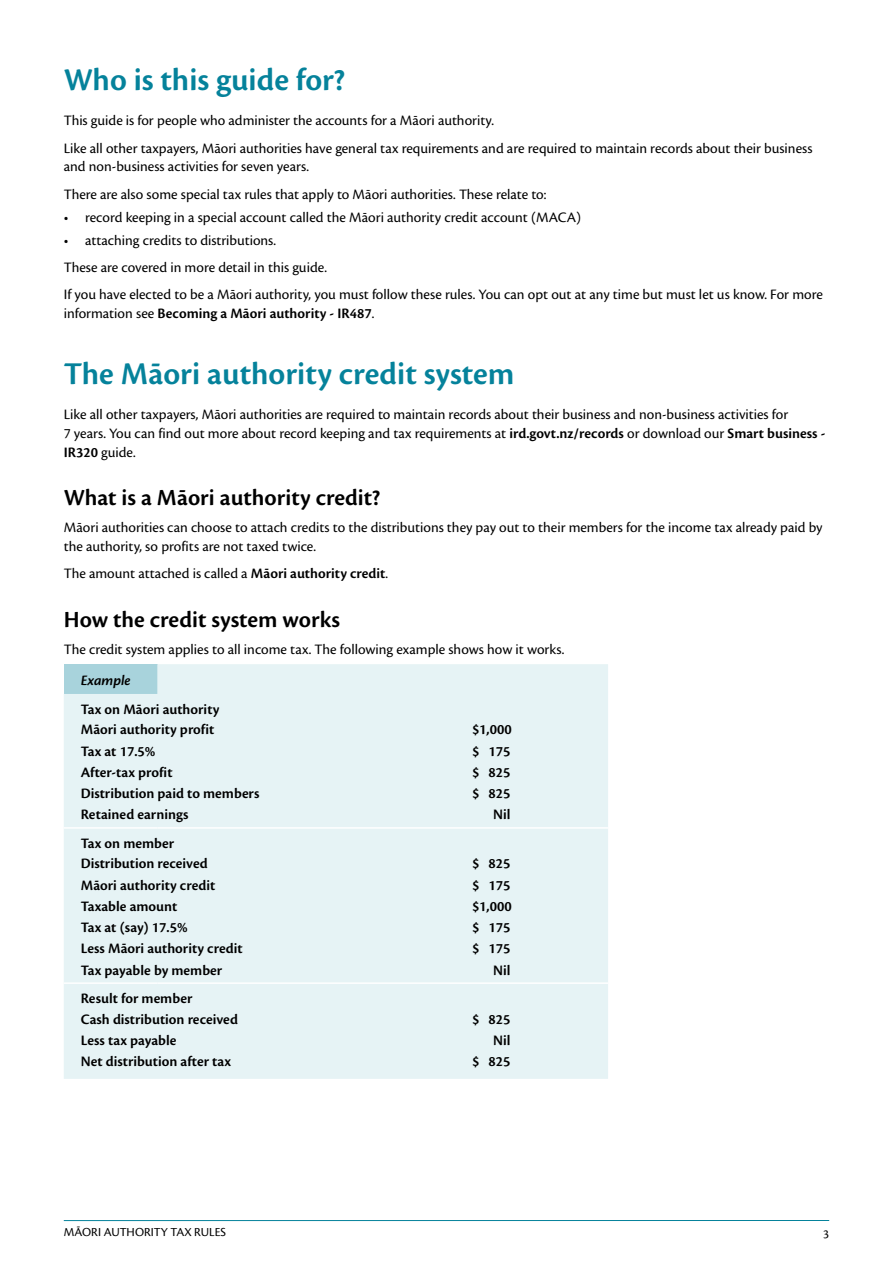
<style>
.page{position:relative;width:893px;height:1263px;background:#fff}
.page>*{position:absolute;margin:0;border:0;box-sizing:border-box;transform-origin:0 0}
.t1{font:600 33px "Cronos Pro";color:#05829b}
.t2{font:600 24px "Cronos Pro";color:#000}
.Body_Text_2mm{font:15px/18.8px "Cronos Pro";color:#000}
.Body_Text_1mm{font:600 15px "Cronos Pro";color:#000}
.Body_Text_1mm-2{font:15px "Cronos Pro";color:#000}
.Body_Text_0mm{font:italic 600 15px "Cronos Pro";color:#000}
.t3{font:12.75px "Cronos Pro";color:#000}
.s1{font-weight:600}
</style>
<div class="page">
<hr style="left:64px;top:1220px;width:765px;height:1px;background:#05829b">
<div style="left:64px;top:664px;width:544px;height:415px;background:#e6f3f5"></div>
<hr style="left:64px;top:827px;width:93px;height:2px;background:#fff">
<hr style="left:157px;top:827px;width:315px;height:2px;background:#fff">
<hr style="left:472px;top:827px;width:136px;height:2px;background:#fff">
<hr style="left:64px;top:982px;width:93px;height:2px;background:#fff">
<hr style="left:157px;top:982px;width:315px;height:2px;background:#fff">
<hr style="left:472px;top:982px;width:136px;height:2px;background:#fff">
<h1 class="t1" style="left:64px;top:60px;width:283px">Who is this guide for?</h1>
<p class="Body_Text_2mm" style="left:64px;top:111px;width:432px">This guide is for people who administer the accounts for a Māori authority.</p>
<p class="Body_Text_2mm" style="left:64px;top:139px;width:750px">Like all other taxpayers, Māori authorities have general tax requirements and are required to maintain records about their business and non-business activities for seven years.</p>
<p class="Body_Text_1mm-2" style="left:64px;top:185px;width:484px">There are also some special tax rules that apply to Māori authorities. These relate to:</p>
<p class="Body_Text_2mm" style="left:64px;top:208px;width:519px">• record keeping in a special account called the Māori authority credit account (MACA)</p>
<p class="Body_Text_2mm" style="left:64px;top:231px;width:214px">• attaching credits to distributions.</p>
<p class="Body_Text_2mm" style="left:64px;top:258px;width:265px">These are covered in more detail in this guide.</p>
<p class="Body_Text_2mm" style="left:64px;top:285px;width:761px">If you have elected to be a Māori authority, you must follow these rules. You can opt out at any time but must let us know. For more information see <span class="s1">Becoming a Māori authority - IR487</span>.</p>
<h1 class="t1" style="left:64px;top:354px;width:452px">The Māori authority credit system</h1>
<p class="Body_Text_2mm" style="left:64px;top:405px;width:763px">Like all other taxpayers, Māori authorities are required to maintain records about their business and non-business activities for<br>7 years. You can find out more about record keeping and tax requirements at <span class="s1">ird.govt.nz/records</span> or download our <span class="s1">Smart business -<br>IR320</span> guide.</p>
<h2 class="t2" style="left:64px;top:484px;width:318px">What is a Māori authority credit?</h2>
<p class="Body_Text_2mm" style="left:64px;top:518px;width:760px">Māori authorities can choose to attach credits to the distributions they pay out to their members for the income tax already paid by the authority, so profits are not taxed twice.</p>
<p class="Body_Text_2mm" style="left:64px;top:564px;width:326px">The amount attached is called a <span class="s1">Māori authority credit</span>.</p>
<h2 class="t2" style="left:64px;top:605px;width:278px">How the credit system works</h2>
<p class="Body_Text_1mm-2" style="left:64px;top:641px;width:502px">The credit system applies to all income tax. The following example shows how it works.</p>
<p class="Body_Text_0mm" style="left:81px;top:672px;width:51px">Example</p>
<p class="Body_Text_1mm" style="left:81px;top:701px;width:140px">Tax on Māori authority</p>
<p class="Body_Text_1mm" style="left:81px;top:721px;width:135px">Māori authority profit</p>
<p class="Body_Text_1mm" style="left:472px;top:721px;width:41px">$1,000</p>
<p class="Body_Text_1mm" style="left:81px;top:742px;width:76px">Tax at 17.5%</p>
<p class="Body_Text_1mm" style="left:472px;top:742px;width:40px">$ 175</p>
<p class="Body_Text_1mm" style="left:81px;top:764px;width:93px">After-tax profit</p>
<p class="Body_Text_1mm" style="left:472px;top:764px;width:40px">$ 825</p>
<p class="Body_Text_1mm" style="left:81px;top:785px;width:180px">Distribution paid to members</p>
<p class="Body_Text_1mm" style="left:472px;top:785px;width:40px">$ 825</p>
<p class="Body_Text_1mm" style="left:81px;top:806px;width:109px">Retained earnings</p>
<p class="Body_Text_1mm" style="left:493px;top:806px;width:19px">Nil</p>
<p class="Body_Text_1mm" style="left:81px;top:835px;width:95px">Tax on member</p>
<p class="Body_Text_1mm" style="left:81px;top:855px;width:129px">Distribution received</p>
<p class="Body_Text_1mm" style="left:472px;top:855px;width:40px">$ 825</p>
<p class="Body_Text_1mm" style="left:81px;top:876px;width:136px">Māori authority credit</p>
<p class="Body_Text_1mm" style="left:472px;top:876px;width:40px">$ 175</p>
<p class="Body_Text_1mm" style="left:81px;top:897px;width:98px">Taxable amount</p>
<p class="Body_Text_1mm" style="left:472px;top:897px;width:41px">$1,000</p>
<p class="Body_Text_1mm" style="left:81px;top:919px;width:108px">Tax at (say) 17.5%</p>
<p class="Body_Text_1mm" style="left:472px;top:919px;width:40px">$ 175</p>
<p class="Body_Text_1mm" style="left:81px;top:940px;width:163px">Less Māori authority credit</p>
<p class="Body_Text_1mm" style="left:472px;top:940px;width:40px">$ 175</p>
<p class="Body_Text_1mm" style="left:81px;top:961px;width:143px">Tax payable by member</p>
<p class="Body_Text_1mm" style="left:493px;top:961px;width:19px">Nil</p>
<p class="Body_Text_1mm" style="left:81px;top:990px;width:113px">Result for member</p>
<p class="Body_Text_1mm" style="left:81px;top:1010px;width:159px">Cash distribution received</p>
<p class="Body_Text_1mm" style="left:472px;top:1010px;width:40px">$ 825</p>
<p class="Body_Text_1mm" style="left:81px;top:1031px;width:97px">Less tax payable</p>
<p class="Body_Text_1mm" style="left:493px;top:1031px;width:19px">Nil</p>
<p class="Body_Text_1mm" style="left:81px;top:1053px;width:152px">Net distribution after tax</p>
<p class="Body_Text_1mm" style="left:472px;top:1053px;width:40px">$ 825</p>
<p class="t3" style="left:64px;top:1225px;width:164px">MĀORI AUTHORITY TAX RULES</p>
<p class="t3" style="left:823px;top:1226px;width:7px">3</p>
</div>
